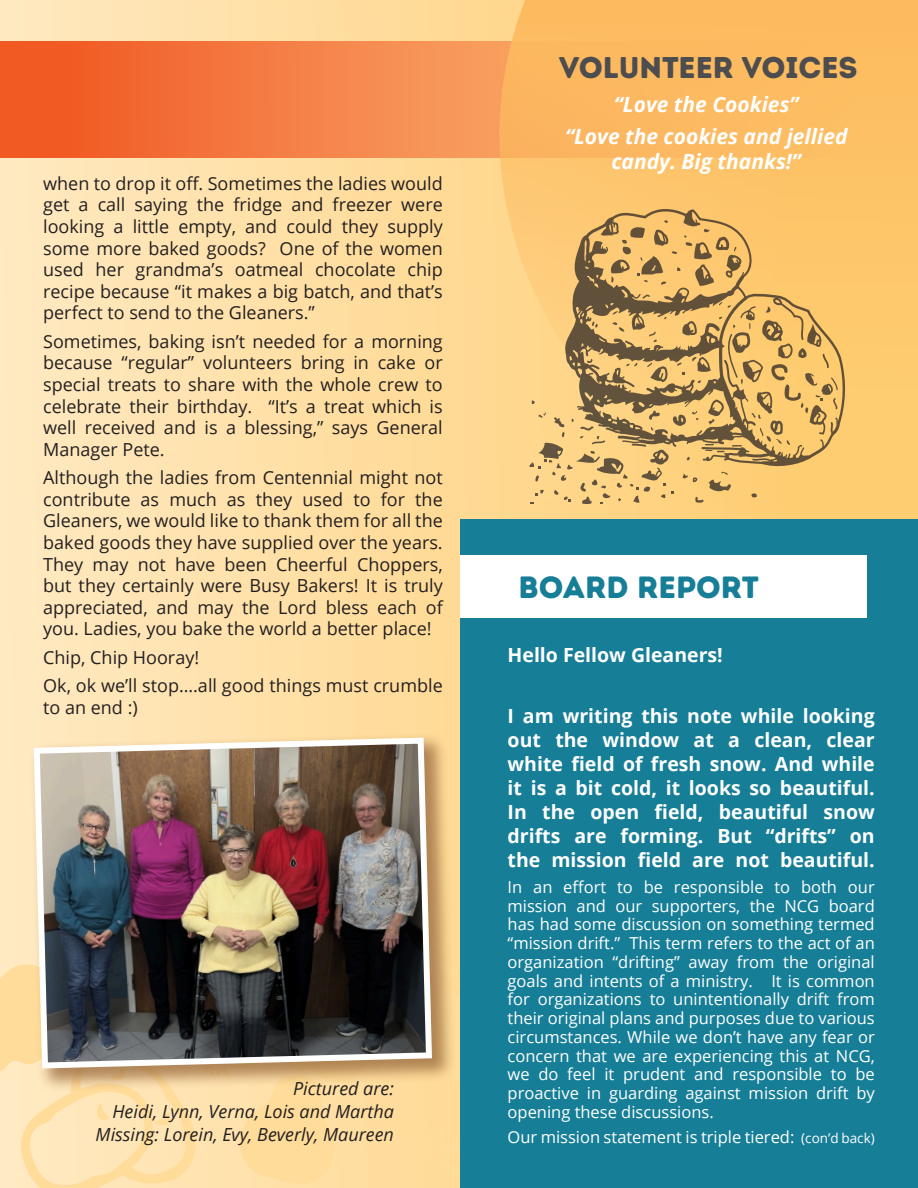
<style>
.page{position:relative;width:918px;height:1188px;background:#fff}
.page>*{position:absolute;margin:0;border:0;box-sizing:border-box;transform-origin:0 0}
.t1{font:30.75px "Intro Rust Base";color:#177e98}
.t2{font:30px "Intro Rust Base";color:#4d4d4f}
.t3{font:italic 700 21px/32px "Open Sans";color:#fff;text-align:center}
.t4{font:700 19.5px/24px "Open Sans";color:#fff;text-align:justify}
.t5{font:18px/21.6px "Open Sans";color:#231f20;text-align:justify}
.t6{font:italic 18px/23.2px "Open Sans";color:#231f20;text-align:right}
.t7{font:16.5px/18.8px "Open Sans";color:#fff;text-align:justify}
.s1{font-size:13.5px}
</style>
<div class="page">
<div style="left:0;top:0;width:918px;height:1188px;background:linear-gradient(to right,#ffe9c2,#ffcb69)"></div>
<svg style="left:0;top:914px;width:460px;height:274px;background:#ffe0a8"></svg>
<svg style="left:0;top:42px;width:500px;height:116px;background:#f3793f"></svg>
<div style="left:460px;top:519px;width:458px;height:669px;background:#177e98"></div>
<div style="left:460px;top:556px;width:406px;height:62px;background:#fff"></div>
<div style="left:28px;top:732px;width:428px;height:361px;background:#98683c;opacity:.75"></div>
<img style="left:31px;top:735px;width:404px;height:337px">
<svg style="left:500px;top:0;width:418px;height:511px;background:#fdc168"></svg>
<svg style="left:529px;top:208px;width:319px;height:296px;background:#dcb26a"></svg>
<p class="t5" style="left:43px;top:172px;width:401px">when to drop it off. Sometimes the ladies would get a call saying the fridge and freezer were looking a little empty, and could they supply some more baked goods? One of the women used her grandma’s oatmeal chocolate chip recipe because “it makes a big batch, and that’s perfect to send to the Gleaners.”</p>
<p class="t5" style="left:43px;top:330px;width:401px">Sometimes, baking isn’t needed for a morning because “regular” volunteers bring in cake or special treats to share with the whole crew to celebrate their birthday. “It’s a treat which is well received and is a blessing,” says General Manager Pete.</p>
<p class="t5" style="left:43px;top:466px;width:401px">Although the ladies from Centennial might not contribute as much as they used to for the Gleaners, we would like to thank them for all the baked goods they have supplied over the years.<br>They may not have been Cheerful Choppers, but they certainly were Busy Bakers! It is truly appreciated, and may the Lord bless each of you. Ladies, you bake the world a better place!</p>
<p class="t5" style="left:43px;top:642px;width:401px;line-height:28.3px">Chip, Chip Hooray!<br>Ok, ok we’ll stop….all good things must crumble</p>
<p class="t5" style="left:43px;top:696px;width:96px">to an end :)</p>
<p class="t6" style="left:96px;top:1076px;width:300px">Pictured are:<br>Heidi, Lynn, Verna, Lois and Martha<br>Missing: Lorein, Evy, Beverly, Maureen</p>
<h2 class="t2" style="left:559px;top:49px;width:300px">VOLUNTEER VOICES</h2>
<p class="t3" style="left:565px;top:88px;width:284px">“Love the Cookies”<br>“Love the cookies and jellied</p>
<p class="t3" style="left:611px;top:145px;width:191px">candy. Big thanks!”</p>
<h1 class="t1" style="left:518px;top:567px;width:242px">BOARD REPORT</h1>
<p class="t4" style="left:508px;top:642px;width:217px">Hello Fellow Gleaners!</p>
<p class="t4" style="left:508px;top:704px;width:369px">I am writing this note while looking out the window at a clean, clear white field of fresh snow. And while it is a bit cold, it looks so beautiful.<br>In the open field, beautiful snow drifts are forming. But “drifts” on the mission field are not beautiful.</p>
<p class="t7" style="left:508px;top:877px;width:369px">In an effort to be responsible to both our mission and our supporters, the NCG board has had some discussion on something termed “mission drift.” This term refers to the act of an organization “drifting” away from the original goals and intents of a ministry. It is common for organizations to unintentionally drift from their original plans and purposes due to various circumstances. While we don’t have any fear or concern that we are experiencing this at NCG, we do feel it prudent and responsible to be proactive in guarding against mission drift by opening these discussions.</p>
<p class="t7" style="left:508px;top:1127px;width:369px">Our mission statement is triple tiered: <span class="s1">(con’d back)</span></p>
</div>
